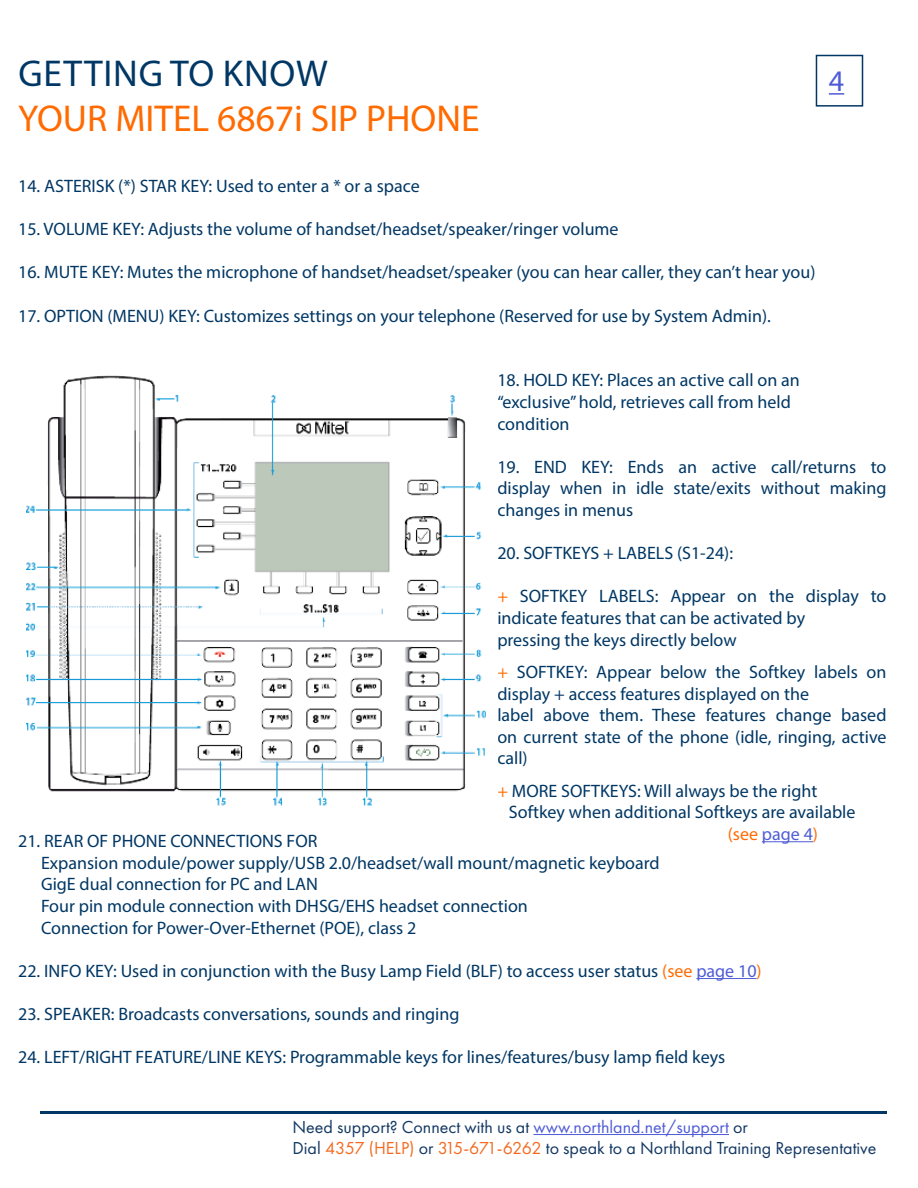
<style>
.page{position:relative;width:918px;height:1188px;background:#fff}
.page>*{position:absolute;margin:0;border:0;box-sizing:border-box;transform-origin:0 0}
.t1{font:37.5px "Myriad Pro";color:#ff6b00}
.t2{font:37.5px "Myriad Pro";letter-spacing:.02em;color:#003764}
.t3{font:30px "Myriad Pro";color:#4f5cd6}
.t4{font:18px/21.6px "Myriad Pro";color:#003764;text-align:justify}
.t5{font:18px "Futura PT";color:#133863}
.t6{font:18px "Myriad Pro";color:#ff6b00}
.s1{color:#ff6b00}
.s2{color:#4f5cd6}
.s3{color:#f36b21}
</style>
<div class="page">
<hr style="left:762px;top:841px;width:51px;height:1px;background:#4f5cd6">
<img style="left:26px;top:375px;width:460px;height:431px">
<div style="left:816px;top:55px;width:47px;height:52px;border:2px solid #003764"></div>
<svg style="left:829px;top:93px;width:15px;height:2px"></svg>
<hr style="left:696px;top:978px;width:61px;height:1px;background:#4f5cd6">
<hr style="left:40px;top:1112px;width:847px;height:2px;background:#003764">
<hr style="left:533px;top:1134px;width:196px;height:1px;background:#4f5cd6">
<p class="t2" style="left:19px;top:50px;width:311px">GETTING TO KNOW</p>
<p class="t3" style="left:829px;top:62px;width:17px">4</p>
<p class="t1" style="left:18px;top:95px;width:463px">YOUR MITEL 6867i SIP PHONE</p>
<p class="t4" style="left:18px;top:175px;width:403px">14. ASTERISK (*) STAR KEY: Used to enter a * or a space</p>
<p class="t4" style="left:18px;top:218px;width:602px">15. VOLUME KEY: Adjusts the volume of handset/headset/speaker/ringer volume</p>
<p class="t4" style="left:18px;top:261px;width:799px">16. MUTE KEY: Mutes the microphone of handset/headset/speaker (you can hear caller, they can’t hear you)</p>
<p class="t4" style="left:18px;top:304px;width:754px">17. OPTION (MENU) KEY: Customizes settings on your telephone (Reserved for use by System Admin).</p>
<p class="t4" style="left:497px;top:369px;width:304px">18. HOLD KEY: Places an active call on an</p>
<p class="t4" style="left:497px;top:391px;width:295px">“exclusive” hold, retrieves call from held</p>
<p class="t4" style="left:497px;top:412px;width:74px">condition</p>
<p class="t4" style="left:497px;top:456px;width:391px">19. END KEY: Ends an active call/returns to display when in idle state/exits without making changes in menus</p>
<p class="t4" style="left:497px;top:542px;width:237px">20. SOFTKEYS + LABELS (S1-24):</p>
<p class="t4" style="left:497px;top:585px;width:391px"><span class="s1">+</span> SOFTKEY LABELS: Appear on the display to indicate features that can be activated by</p>
<p class="t4" style="left:497px;top:628px;width:241px">pressing the keys directly below</p>
<p class="t4" style="left:497px;top:661px;width:391px"><span class="s1">+</span> SOFTKEY: Appear below the Softkey labels on display + access features displayed on the</p>
<p class="t4" style="left:497px;top:704px;width:391px">label above them. These features change based on current state of the phone (idle, ringing, active call)</p>
<p class="t4" style="left:497px;top:780px;width:322px"><span class="s1">+</span> MORE SOFTKEYS: Will always be the right</p>
<p class="t4" style="left:509px;top:801px;width:348px">Softkey when additional Softkeys are available</p>
<p class="t6" style="left:728px;top:823px;width:92px">(see <span class="s2">page 4</span>)</p>
<p class="t4" style="left:18px;top:830px;width:301px">21. REAR OF PHONE CONNECTIONS FOR</p>
<p class="t4" style="left:41px;top:852px;width:620px">Expansion module/power supply/USB 2.0/headset/wall mount/magnetic keyboard</p>
<p class="t4" style="left:41px;top:873px;width:278px">GigE dual connection for PC and LAN</p>
<p class="t4" style="left:41px;top:895px;width:488px">Four pin module connection with DHSG/EHS headset connection</p>
<p class="t4" style="left:41px;top:916px;width:377px">Connection for Power-Over-Ethernet (POE), class 2</p>
<p class="t4" style="left:18px;top:960px;width:745px">22. INFO KEY: Used in conjunction with the Busy Lamp Field (BLF) to access user status <span class="s1">(see</span> <span class="s2">page 10</span><span class="s1">)</span></p>
<p class="t4" style="left:18px;top:1003px;width:443px">23. SPEAKER: Broadcasts conversations, sounds and ringing</p>
<p class="t4" style="left:18px;top:1046px;width:709px">24. LEFT/RIGHT FEATURE/LINE KEYS: Programmable keys for lines/features/busy lamp field keys</p>
<p class="t5" style="left:292px;top:1116px;width:457px">Need support? Connect with us at <span class="s2">www.northland.net/support</span> or</p>
<p class="t5" style="left:292px;top:1137px;width:586px">Dial <span class="s3">4357 (HELP)</span> or <span class="s3">315-671-6262</span> to speak to a Northland Training Representative</p>
</div>
